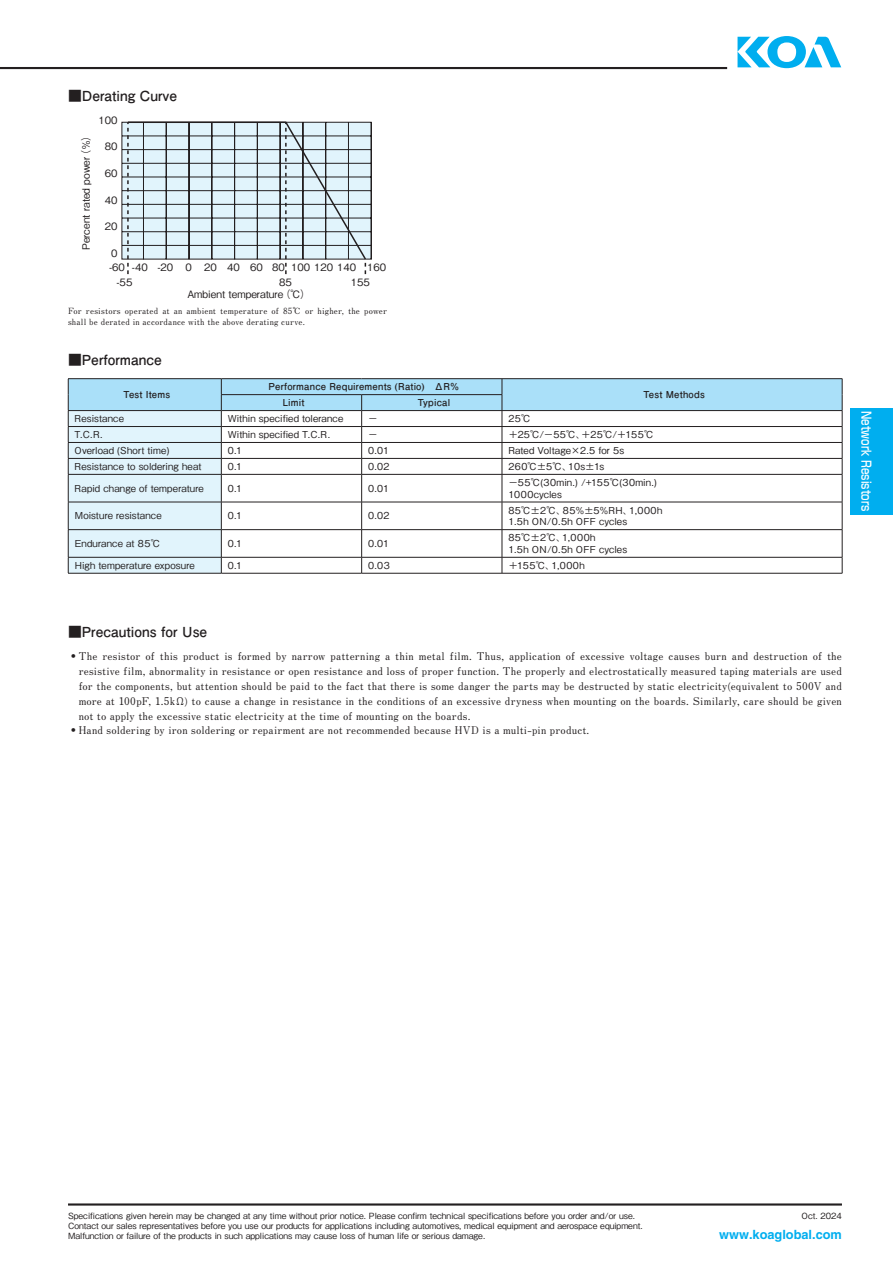
<style>
.page{position:relative;width:893px;height:1263px;background:#fff}
.page>*{position:absolute;margin:0;border:0;box-sizing:border-box;transform-origin:0 0}
.t1{font:700 13.8px "Futo Go B101 Pro";color:#231f20}
.t2{font:700 12.75px "Helvetica";color:#00aeef}
.t3{font:500 12.75px "Shin Go Pro";color:#fff;scale:.8 1}
.t4{font:700 10.65px "Futo Min A101 Pro";letter-spacing:.015em;color:#231f20}
.t5{font:10.2px/13.6px "Gothic BBB Pro Medium 90 pv RKSJ H";color:#231f20}
.t6{font:500 9.6px/11.7px "Gothic BBB Pro";letter-spacing:.015em;color:#231f20}
.t7{font:500 9.6px/11.7px "Gothic BBB Pro";letter-spacing:.035em;color:#231f20}
.t8{font:700 9.6px "Futo Go B101 Pro";letter-spacing:.02em;color:#231f20}
.t9{font:500 8.55px/9.6px "Gothic BBB Pro";color:#231f20}
.t10{font:700 8.55px/11.7px "Futo Min A101 Pro";letter-spacing:.02em;color:#231f20}
.s1{font-family:"Shin Go Pro";font-weight:900}
</style>
<div class="page">
<hr style="left:0;top:67px;width:727px;height:2px;background:#231f20">
<hr style="left:68px;top:378px;width:153px;height:1px;background:#231f20">
<hr style="left:221px;top:378px;width:141px;height:1px;background:#231f20">
<hr style="left:362px;top:378px;width:140px;height:1px;background:#231f20">
<hr style="left:502px;top:378px;width:340px;height:1px;background:#231f20">
<svg style="left:68px;top:379px;width:775px;height:194px"></svg>
<hr style="left:68px;top:573px;width:153px;height:1px;background:#231f20">
<hr style="left:221px;top:573px;width:141px;height:1px;background:#231f20">
<hr style="left:362px;top:573px;width:140px;height:1px;background:#231f20">
<hr style="left:502px;top:573px;width:340px;height:1px;background:#231f20">
<div style="left:767px;top:36px;width:39px;height:32px;background:#00aeef;border-radius:50%"></div>
<svg style="left:737px;top:37px;width:33px;height:30px"></svg>
<div style="left:777px;top:42px;width:19px;height:20px;background:#fff;border-radius:50%"></div>
<svg style="left:804px;top:37px;width:37px;height:30px"></svg>
<svg style="left:121px;top:121px;width:251px;height:153px;background:#c8d6dc"></svg>
<hr style="left:68px;top:1203px;width:774px;height:2px;background:#231f20">
<div style="left:850px;top:408px;width:43px;height:106px;background:#00aeef"></div>
<p class="t1" style="left:68px;top:85px;width:111px">■Derating Curve</p>
<p class="t5" style="left:78px;top:250px;width:121px;rotate:-90deg">Percent rated power（％）</p>
<p class="t5" style="left:98px;top:112px;width:21px">100</p>
<p class="t5" style="left:105px;top:138px;width:14px">80</p>
<p class="t5" style="left:105px;top:165px;width:14px">60</p>
<p class="t5" style="left:105px;top:192px;width:14px">40</p>
<p class="t5" style="left:105px;top:219px;width:14px">20</p>
<p class="t5" style="left:109px;top:245px;width:155px">0<br>-60 -40 -20 0 20 40 60</p>
<p class="t5" style="left:116px;top:274px;width:17px">-55</p>
<p class="t5" style="left:279px;top:274px;width:14px">85</p>
<p class="t5" style="left:351px;top:274px;width:21px">155</p>
<p class="t5" style="left:272px;top:259px;width:116px">80 100 120 140 160</p>
<p class="t5" style="left:187px;top:286px;width:125px">Ambient temperature（℃）</p>
<p class="t10" style="left:68px;top:304px;width:320px">For resistors operated at an ambient temperature of 85℃ or higher, the power shall be derated in accordance with the above derating curve.</p>
<p class="t1" style="left:68px;top:349px;width:95px">■Performance</p>
<p class="t8" style="left:124px;top:387px;width:48px">Test Items</p>
<p class="t8" style="left:268px;top:379px;width:192px">Performance Requirements (Ratio)　ΔR%</p>
<p class="t8" style="left:283px;top:395px;width:23px">Limit</p>
<p class="t8" style="left:418px;top:395px;width:34px">Typical</p>
<p class="t8" style="left:643px;top:387px;width:63px">Test Methods</p>
<p class="t6" style="left:75px;top:411px;width:51px">Resistance</p>
<p class="t6" style="left:228px;top:411px;width:117px">Within specified tolerance</p>
<p class="t6" style="left:368px;top:411px;width:11px">－</p>
<p class="t6" style="left:508px;top:411px;width:24px">25℃</p>
<p class="t6" style="left:75px;top:427px;width:29px">T.C.R.</p>
<p class="t6" style="left:228px;top:427px;width:104px">Within specified T.C.R.</p>
<p class="t6" style="left:368px;top:427px;width:11px">－</p>
<p class="t6" style="left:508px;top:427px;width:147px">＋25℃/－55℃、＋25℃/＋155℃</p>
<p class="t6" style="left:75px;top:443px;width:96px">Overload (Short time)</p>
<p class="t6" style="left:228px;top:443px;width:16px">0.1</p>
<p class="t6" style="left:368px;top:443px;width:23px">0.01</p>
<p class="t6" style="left:508px;top:443px;width:117px">Rated Voltage×2.5 for 5s</p>
<p class="t6" style="left:75px;top:459px;width:128px">Resistance to soldering heat</p>
<p class="t6" style="left:228px;top:459px;width:16px">0.1</p>
<p class="t6" style="left:368px;top:459px;width:23px">0.02</p>
<p class="t6" style="left:508px;top:459px;width:97px">260℃±5℃、10s±1s</p>
<p class="t6" style="left:75px;top:481px;width:131px">Rapid change of temperature</p>
<p class="t6" style="left:228px;top:481px;width:16px">0.1</p>
<p class="t6" style="left:368px;top:481px;width:23px">0.01</p>
<p class="t6" style="left:508px;top:475px;width:150px">－55℃(30min.) /+155℃(30min.)<br>1000cycles</p>
<p class="t6" style="left:75px;top:509px;width:89px">Moisture resistance</p>
<p class="t6" style="left:228px;top:509px;width:16px">0.1</p>
<p class="t6" style="left:368px;top:509px;width:23px">0.02</p>
<p class="t7" style="left:508px;top:503px;width:155px">85℃±2℃、85%±5%RH、1,000h<br>1.5h ON/0.5h OFF cycles</p>
<p class="t6" style="left:75px;top:536px;width:87px">Endurance at 85℃</p>
<p class="t6" style="left:228px;top:536px;width:16px">0.1</p>
<p class="t6" style="left:368px;top:536px;width:23px">0.01</p>
<p class="t7" style="left:508px;top:531px;width:120px">85℃±2℃、1,000h<br>1.5h ON/0.5h OFF cycles</p>
<p class="t6" style="left:75px;top:558px;width:121px">High temperature exposure</p>
<p class="t6" style="left:228px;top:558px;width:16px">0.1</p>
<p class="t6" style="left:368px;top:558px;width:23px">0.03</p>
<p class="t6" style="left:508px;top:558px;width:78px">＋155℃、1,000h</p>
<p class="t3" style="left:877px;top:411px;width:127px;rotate:90deg">Network Resistors</p>
<p class="t1" style="left:68px;top:621px;width:141px">■Precautions for Use</p>
<p class="t4" style="left:68px;top:648px;width:775px"><span class="s1">・</span> The resistor of this product is formed by narrow patterning a thin metal film. Thus, application of excessive voltage causes burn and destruction of the</p>
<p class="t4" style="left:79px;top:662px;width:765px">resistive film, abnormality in resistance or open resistance and loss of proper function. The properly and electrostatically measured taping materials are used</p>
<p class="t4" style="left:79px;top:677px;width:765px">for the components, but attention should be paid to the fact that there is some danger the parts may be destructed by static electricity(equivalent to 500V and</p>
<p class="t4" style="left:79px;top:692px;width:765px">more at 100pF, 1.5kΩ) to cause a change in resistance in the conditions of an excessive dryness when mounting on the boards. Similarly, care should be given</p>
<p class="t4" style="left:79px;top:707px;width:393px">not to apply the excessive static electricity at the time of mounting on the boards.</p>
<p class="t4" style="left:68px;top:722px;width:523px"><span class="s1">・</span> Hand soldering by iron soldering or repairment are not recommended because HVD is a multi-pin product.</p>
<p class="t9" style="left:68px;top:1210px;width:576px">Specifications given herein may be changed at any time without prior notice. Please confirm technical specifications before you order and/or use.<br>Contact our sales representatives before you use our products for applications including automotives, medical equipment and aerospace equipment.<br>Malfunction or failure of the products in such applications may cause loss of human life or serious damage.</p>
<p class="t9" style="left:802px;top:1210px;width:42px">Oct. 2024</p>
<p class="t2" style="left:719px;top:1226px;width:124px">www.koaglobal.com</p>
</div>
